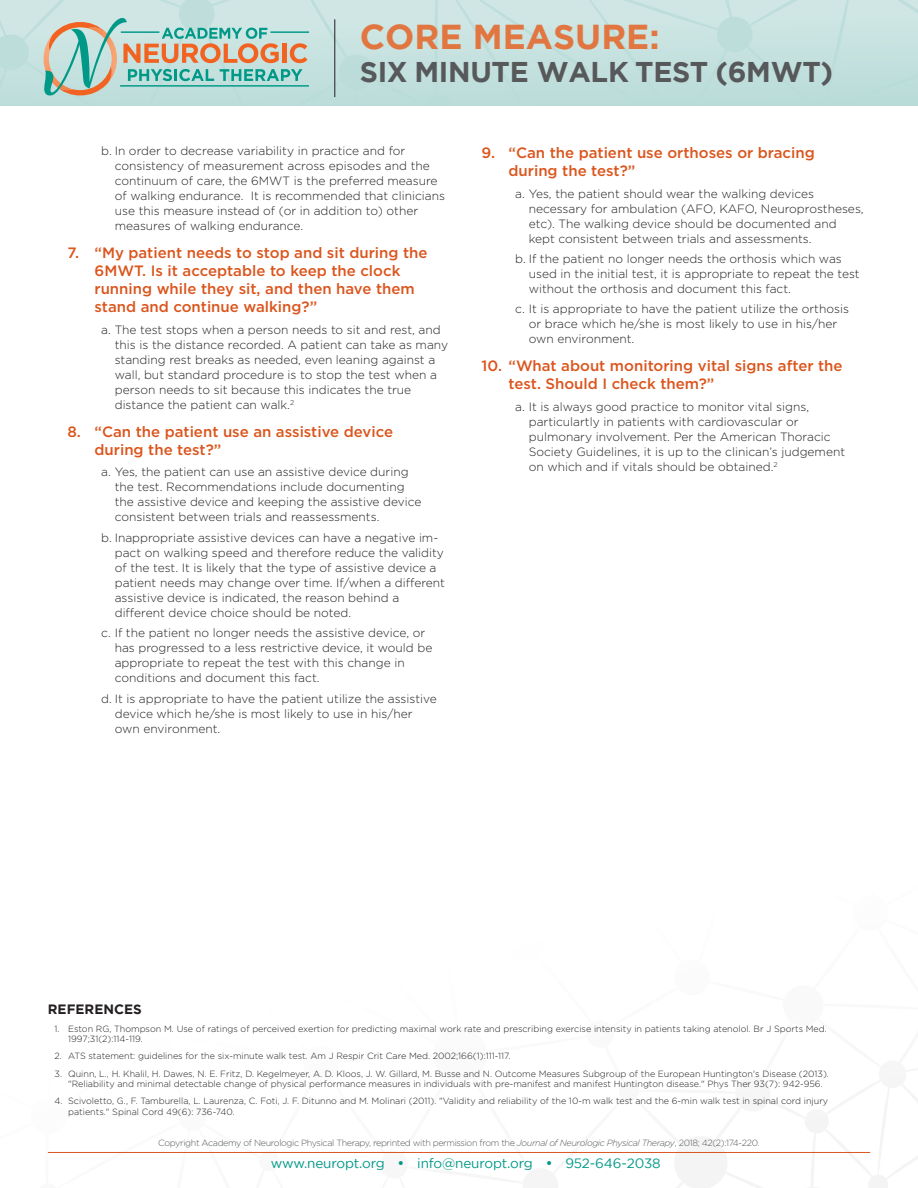
<style>
.page{position:relative;width:918px;height:1188px;background:#fff}
.page>*{position:absolute;margin:0;border:0;box-sizing:border-box;transform-origin:0 0}
.t1{font:700 34.5px "Gotham";color:#e27640}
.t2{font:700 28.5px "Gotham";letter-spacing:-.01em;color:#57585a}
.t3{font:500 15px/18px "Gotham";color:#db551d}
.t4{font:13.5px "Gotham";letter-spacing:-.01em;color:#098}
.Body{font:700 13.5px "Gotham";color:#231f20}
.t5{font:300 12px/15px "Gotham";color:#231f20}
.t6{font:300 9px/10.5px "Gotham";color:#231f20}
.t7{font:300 9px "Gotham";letter-spacing:-.04em;color:#57585a}
.s1{font-style:italic}
</style>
<div class="page">
<svg style="left:0;top:0;width:918px;height:106px;background:#c5e1de"></svg>
<svg style="left:47px;top:1094px;width:871px;height:94px"></svg>
<hr style="left:335px;top:19px;width:1px;height:78px;background:#231f20">
<hr style="left:48px;top:1152px;width:822px;height:1px;background:#db551d">
<hr style="left:270px;top:31px;width:39px;height:2px;background:#098">
<hr style="left:120px;top:85px;width:189px;height:2px;background:#098">
<svg style="left:40px;top:17px;width:267px;height:82px;background:#b3c9bd"></svg>
<h1 class="t1" style="left:360px;top:14px;width:301px">CORE MEASURE:</h1>
<h2 class="t2" style="left:360px;top:54px;width:475px">SIX MINUTE WALK TEST (6MWT)</h2>
<p class="t5" style="left:115px;top:143px;width:332px;text-indent:-14px">b. In order to decrease variability in practice and for consistency of measurement across episodes and the continuum of care, the 6MWT is the preferred measure of walking endurance. It is recommended that clinicians use this measure instead of (or in addition to) other measures of walking endurance.</p>
<p class="t3" style="left:94px;top:244px;width:335px;text-indent:-27px">7. “My patient needs to stop and sit during the 6MWT. Is it acceptable to keep the clock running while they sit, and then have them stand and continue walking?”</p>
<p class="t5" style="left:115px;top:322px;width:335px;text-indent:-14px">a. The test stops when a person needs to sit and rest, and this is the distance recorded. A patient can take as many standing rest breaks as needed, even leaning against a wall, but standard procedure is to stop the test when a person needs to sit because this indicates the true distance the patient can walk.<sup>2</sup></p>
<p class="t3" style="left:94px;top:422px;width:300px;text-indent:-27px">8. “Can the patient use an assistive device during the test?”</p>
<p class="t5" style="left:115px;top:464px;width:308px;text-indent:-14px">a. Yes, the patient can use an assistive device during the test. Recommendations include documenting the assistive device and keeping the assistive device consistent between trials and reassessments.</p>
<p class="t5" style="left:115px;top:530px;width:332px;text-indent:-14px">b. Inappropriate assistive devices can have a negative im&shy;pact on walking speed and therefore reduce the validity of the test. It is likely that the type of assistive device a patient needs may change over time. If/when a different assistive device is indicated, the reason behind a different device choice should be noted.</p>
<p class="t5" style="left:115px;top:625px;width:319px;text-indent:-14px">c. If the patient no longer needs the assistive device, or has progressed to a less restrictive device, it would be appropriate to repeat the test with this change in conditions and document this fact.</p>
<p class="t5" style="left:115px;top:690px;width:324px;text-indent:-14px">d. It is appropriate to have the patient utilize the assistive device which he/she is most likely to use in his/her own environment.</p>
<p class="t3" style="left:508px;top:143px;width:308px;text-indent:-27px">9. “Can the patient use orthoses or bracing during the test?”</p>
<p class="t5" style="left:529px;top:185px;width:336px;text-indent:-14px">a. Yes, the patient should wear the walking devices necessary for ambulation (AFO, KAFO, Neuroprostheses, etc). The walking device should be documented and kept consistent between trials and assessments.</p>
<p class="t5" style="left:529px;top:251px;width:332px;text-indent:-14px">b. If the patient no longer needs the orthosis which was used in the initial test, it is appropriate to repeat the test without the orthosis and document this fact.</p>
<p class="t5" style="left:529px;top:301px;width:322px;text-indent:-14px">c. It is appropriate to have the patient utilize the orthosis or brace which he/she is most likely to use in his/her own environment.</p>
<p class="t3" style="left:508px;top:357px;width:336px;text-indent:-27px">10. “What about monitoring vital signs after the test. Should I check them?”</p>
<p class="t5" style="left:529px;top:399px;width:318px;text-indent:-14px">a. It is always good practice to monitor vital signs, particulartly in patients with cardiovascular or pulmonary involvement. Per the American Thoracic Society Guidelines, it is up to the clinican’s judgement on which and if vitals should be obtained.<sup>2</sup></p>
<p class="Body" style="left:48px;top:1001px;width:95px">REFERENCES</p>
<p class="t6" style="left:68px;top:1023px;width:760px;text-indent:-14px">1. Eston RG, Thompson M. Use of ratings of perceived exertion for predicting maximal work rate and prescribing exercise intensity in patients taking atenolol. Br J Sports Med.<br>1997;31(2):114-119.</p>
<p class="t6" style="left:55px;top:1051px;width:458px">2. ATS statement: guidelines for the six-minute walk test. Am J Respir Crit Care Med. 2002;166(1):111-117.</p>
<p class="t6" style="left:68px;top:1068px;width:762px;text-indent:-14px">3. Quinn, L., H. Khalil, H. Dawes, N. E. Fritz, D. Kegelmeyer, A. D. Kloos, J. W. Gillard, M. Busse and N. Outcome Measures Subgroup of the European Huntington's Disease (2013). "Reliability and minimal detectable change of physical performance measures in individuals with pre-manifest and manifest Huntington disease." Phys Ther 93(7): 942-956.</p>
<p class="t6" style="left:68px;top:1096px;width:762px;text-indent:-14px">4. Scivoletto, G., F. Tamburella, L. Laurenza, C. Foti, J. F. Ditunno and M. Molinari (2011). "Validity and reliability of the 10-m walk test and the 6-min walk test in spinal cord injury patients." Spinal Cord 49(6): 736-740.</p>
<p class="t7" style="left:158px;top:1137px;width:603px">Copyright Academy of Neurologic Physical Therapy, reprinted with permission from the <span class="s1">Journal of Neurologic Physical Therapy</span>, 2018; 42(2):174-220.</p>
<p class="t4" style="left:271px;top:1155px;width:391px">www.neuropt.org • info@neuropt.org • 952-646-2038</p>
</div>
